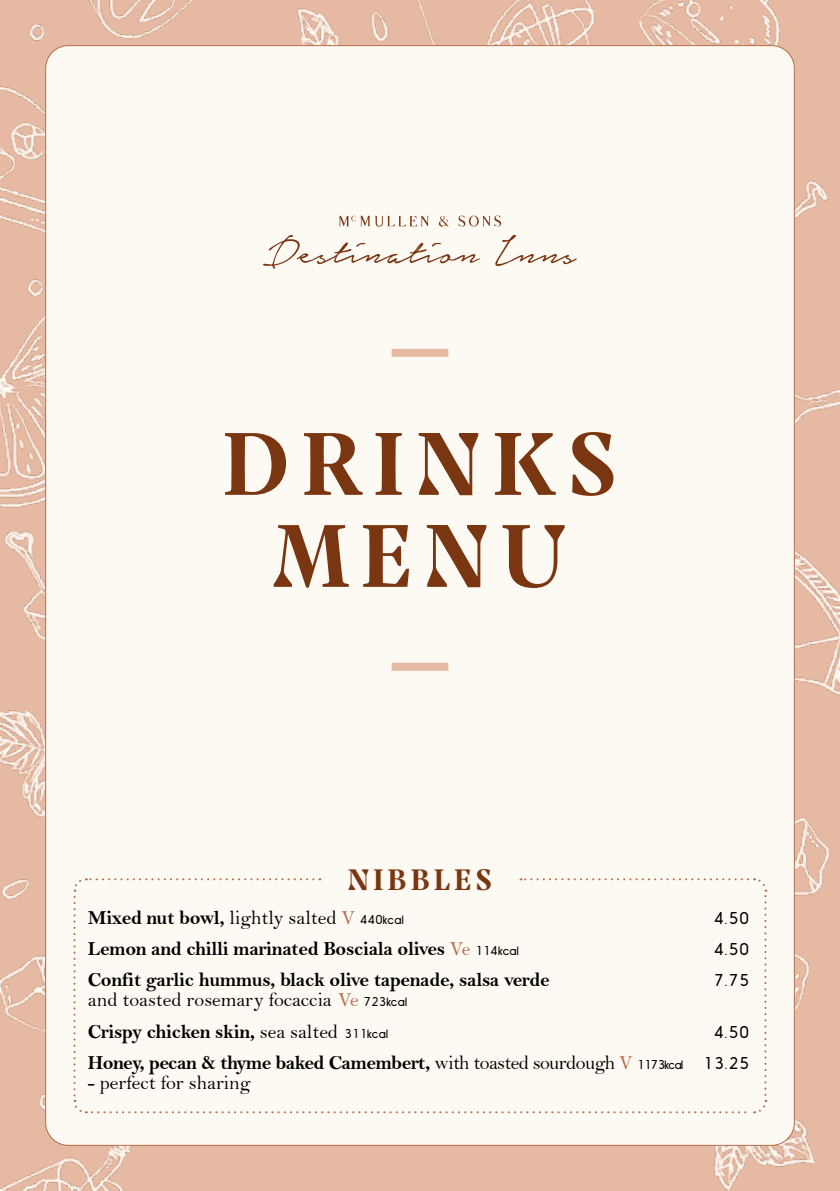
<style>
.page{position:relative;width:840px;height:1191px;background:#fff}
.page>*{position:absolute;margin:0;border:0;box-sizing:border-box;transform-origin:0 0}
.t1{font:96px/92px "Prospectus M Bld";letter-spacing:.12em;color:#7a3611;text-align:center}
.t2{font:32px "Prospectus M Bld";letter-spacing:.12em;color:#7a3611}
.t3{font:20px "Bell MT Bold";letter-spacing:-.02em;color:#000}
.t4{font:20px "Bell";color:#000}
.t5{font:300 16px "Nanami";letter-spacing:.08em;color:#000}
.s1{font-family:"Bell"}
.s2{font-family:"Bell";color:#b46f48}
.s3{font-family:"Nanami";font-weight:300;font-size:12px}
.s4{color:#b46f48}
.s5{font-family:"Nanami";font-weight:300;font-size:16px}
</style>
<div class="page">
<img style="left:0;top:0;width:839px;height:1191px">
<div style="left:46px;top:46px;width:747px;height:1099px;background:#fdf9f3;border-radius:23px"></div>
<svg style="left:73px;top:878px;width:694px;height:236px"></svg>
<svg style="left:438px;top:216px;width:11px;height:10px"></svg>
<svg style="left:458px;top:215px;width:43px;height:12px"></svg>
<svg style="left:339px;top:215px;width:89px;height:11px"></svg>
<svg style="left:495px;top:235px;width:81px;height:31px"></svg>
<svg style="left:263px;top:235px;width:216px;height:34px"></svg>
<div style="left:391px;top:349px;width:57px;height:8px;background:#e6b9a2"></div>
<div style="left:391px;top:662px;width:57px;height:8px;background:#e6b9a2"></div>
<h1 class="t1" style="left:222px;top:414px;width:396px">DRINKS<br>MENU</h1>
<h2 class="t2" style="left:347px;top:855px;width:146px">NIBBLES</h2>
<p class="t3" style="left:88px;top:905px;width:317px">Mixed nut bowl, <span class="s1">lightly salted</span> <span class="s2">V</span> <span class="s3">440kcal</span></p>
<p class="t5" style="left:713px;top:908px;width:37px">4.50</p>
<p class="t3" style="left:88px;top:937px;width:432px">Lemon and chilli marinated Bosciala olives <span class="s2">Ve</span> <span class="s3">114kcal</span></p>
<p class="t5" style="left:713px;top:940px;width:37px">4.50</p>
<p class="t3" style="left:88px;top:968px;width:463px">Confit garlic hummus, black olive tapenade, salsa verde</p>
<p class="t5" style="left:713px;top:971px;width:37px">7.75</p>
<p class="t4" style="left:88px;top:988px;width:320px">and toasted rosemary focaccia <span class="s4">Ve</span> <span class="s3">723kcal</span></p>
<p class="t3" style="left:88px;top:1019px;width:301px">Crispy chicken skin, <span class="s1">sea salted</span> <span class="s3">311kcal</span></p>
<p class="t5" style="left:713px;top:1022px;width:37px">4.50</p>
<p class="t3" style="left:88px;top:1051px;width:662px">Honey, pecan &amp; thyme baked Camembert, <span class="s1">with toasted sourdough</span> <span class="s2">V</span> <span class="s3">1173kcal</span> <span class="s5">13.25</span></p>
<p class="t4" style="left:88px;top:1071px;width:164px">- perfect for sharing</p>
</div>
